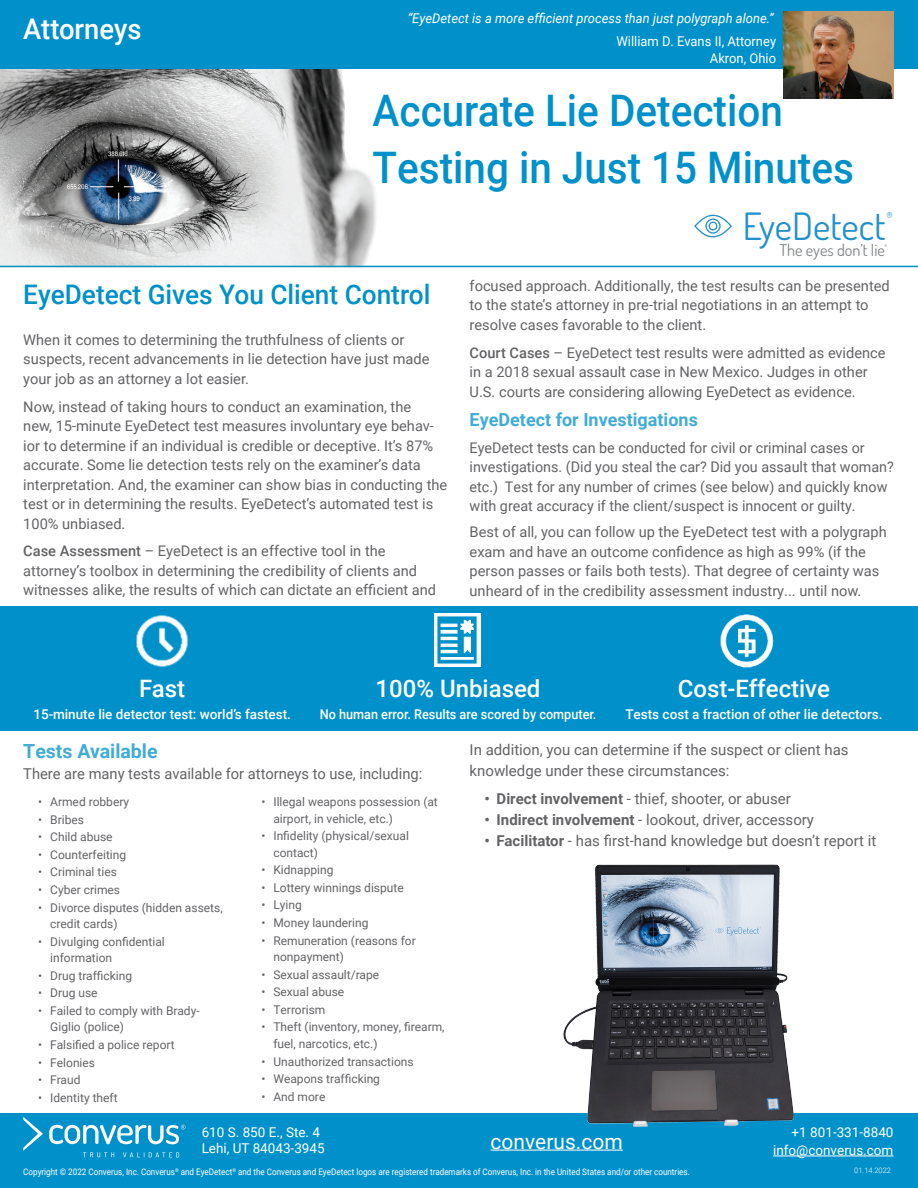
<style>
.page{position:relative;width:918px;height:1188px;background:#fff}
.page>*{position:absolute;margin:0;border:0;box-sizing:border-box;transform-origin:0 0}
.t1{font:500 43.5px/57.3px "Roboto";color:#0091ca;scale:.93 1}
.t2{font:37.65px "Dosis";color:#2291cb}
.t3{font:500 28.5px "Roboto";color:#fff;scale:.96 1}
.t4{font:500 27px "Roboto";color:#0091ca}
.t5{font:500 24px "Roboto";color:#fff}
.t6{font:21px "Roboto";color:#fff}
.t7{font:700 19.5px "Roboto";color:#40acd7}
.t8{font:700 18px "Roboto";color:#40acd7}
.t9{font:16.2px "Dosis";color:#808385}
.t10{font:15px/21px "Roboto";color:#636366}
.t11{font:14.7px/19.5px "Roboto";color:#636366}
.t12{font:500 13.5px "Roboto";color:#fff}
.t13{font:13.5px/16.2px "Roboto";color:#fff}
.t14{font:italic 13.5px "Roboto";color:#fff;scale:.96 1}
.t15{font:500 13.5px "Roboto";color:#fff;scale:.94 1}
.t16{font:13.5px "Roboto";color:#fff;scale:.96 1}
.t17{font:12px/16.5px "Roboto";color:#636366}
.t18{font:9px "Roboto";color:#fff;scale:.9 1}
.t19{font:8.7px "Dosis";color:#2291cb}
.t20{font:300 7.5px "Roboto";color:#fff}
.t21{font:3.9px "Dosis";color:#808385}
.s1{font-weight:500}
.s2{font-weight:700}
</style>
<div class="page">
<svg style="left:694px;top:215px;width:38px;height:23px"></svg>
<img style="left:0;top:68px;width:381px;height:198px">
<div style="left:0;top:0;width:918px;height:68px;background:#0091ca"></div>
<div style="left:0;top:607px;width:918px;height:124px;background:#0091ca"></div>
<img style="left:136px;top:615px;width:53px;height:52px">
<img style="left:721px;top:614px;width:53px;height:53px">
<img style="left:434px;top:613px;width:46px;height:53px">
<img style="left:784px;top:11px;width:109px;height:87px">
<div style="left:0;top:1113px;width:918px;height:75px;background:#0091ca"></div>
<hr style="left:491px;top:1150px;width:132px;height:1px;background:#fff">
<svg style="left:49px;top:1125px;width:136px;height:19px"></svg>
<svg style="left:83px;top:1152px;width:31px;height:5px"></svg>
<svg style="left:123px;top:1152px;width:56px;height:5px"></svg>
<img style="left:23px;top:1117px;width:20px;height:34px">
<hr style="left:773px;top:1156px;width:120px;height:1px;background:#fff">
<hr style="left:0;top:266px;width:918px;height:1px;background:#0091ca">
<img style="left:563px;top:864px;width:231px;height:263px">
<p class="t3" style="left:23px;top:9px;width:125px">Attorneys</p>
<p class="t14" style="left:408px;top:9px;width:383px">“EyeDetect is a more efficient process than just polygraph alone.”</p>
<p class="t16" style="left:616px;top:32px;width:168px">William D. Evans II, Attorney</p>
<p class="t16" style="left:710px;top:48px;width:70px">Akron, Ohio</p>
<p class="t1" style="left:373px;top:80px;width:519px">Accurate Lie Detection<br>Testing in Just 15 Minutes</p>
<p class="t2" style="left:743px;top:200px;width:144px">EyeDetect</p>
<p class="t19" style="left:887px;top:209px;width:8px">®</p>
<p class="t21" style="left:884px;top:243px;width:4px">®</p>
<p class="t9" style="left:779px;top:239px;width:107px">The eyes don’t lie</p>
<p class="t4" style="left:23px;top:275px;width:409px">EyeDetect Gives You Client Control</p>
<p class="t11" style="left:23px;top:329px;width:408px">When it comes to determining the truthfulness of clients or suspects, recent advancements in lie detection have just made your job as an attorney a lot easier.</p>
<p class="t11" style="left:23px;top:396px;width:426px">Now, instead of taking hours to conduct an examination, the<br>new, 15-minute EyeDetect test measures involuntary eye behav&shy;ior to determine if an individual is credible or deceptive. It’s 87% accurate. Some lie detection tests rely on the examiner’s data interpretation. And, the examiner can show bias in conducting the test or in determining the results. EyeDetect’s automated test is 100% unbiased.</p>
<p class="t11" style="left:23px;top:541px;width:414px"><span class="s1">Case Assessment</span> – EyeDetect is an effective tool in the attorney’s toolbox in determining the credibility of clients and witnesses alike, the results of which can dictate an efficient and</p>
<p class="t11" style="left:470px;top:275px;width:422px">focused approach. Additionally, the test results can be presented to the state’s attorney in pre-trial negotiations in an attempt to resolve cases favorable to the client.</p>
<p class="t11" style="left:470px;top:342px;width:418px"><span class="s1">Court Cases</span> – EyeDetect test results were admitted as evidence in a 2018 sexual assault case in New Mexico. Judges in other<br>U.S. courts are considering allowing EyeDetect as evidence.</p>
<p class="t8" style="left:470px;top:407px;width:230px">EyeDetect for Investigations</p>
<p class="t11" style="left:470px;top:437px;width:426px">EyeDetect tests can be conducted for civil or criminal cases or investigations. (Did you steal the car? Did you assault that woman? etc.) Test for any number of crimes (see below) and quickly know with great accuracy if the client/suspect is innocent or guilty.</p>
<p class="t11" style="left:470px;top:522px;width:419px">Best of all, you can follow up the EyeDetect test with a polygraph exam and have an outcome confidence as high as 99% (if the person passes or fails both tests). That degree of certainty was unheard of in the credibility assessment industry... until now.</p>
<p class="t5" style="left:139px;top:671px;width:48px">Fast</p>
<p class="t12" style="left:33px;top:705px;width:259px">15-minute lie detector test: world’s fastest.</p>
<p class="t5" style="left:376px;top:671px;width:166px">100% Unbiased</p>
<p class="t15" style="left:320px;top:705px;width:296px">No human error. Results are scored by computer.</p>
<p class="t5" style="left:678px;top:671px;width:154px">Cost-Effective</p>
<p class="t12" style="left:625px;top:705px;width:259px">Tests cost a fraction of other lie detectors.</p>
<p class="t7" style="left:23px;top:738px;width:136px">Tests Available</p>
<p class="t10" style="left:23px;top:763px;width:401px">There are many tests available for attorneys to use, including:</p>
<p class="t17" style="left:38px;top:793px;width:92px">• Armed robbery</p>
<p class="t17" style="left:38px;top:811px;width:47px">• Bribes</p>
<p class="t17" style="left:38px;top:828px;width:76px">• Child abuse</p>
<p class="t17" style="left:38px;top:846px;width:89px">• Counterfeiting</p>
<p class="t17" style="left:38px;top:864px;width:80px">• Criminal ties</p>
<p class="t17" style="left:38px;top:881px;width:83px">• Cyber crimes</p>
<p class="t17" style="left:50px;top:899px;width:174px;text-indent:-12px">• Divorce disputes (hidden assets, credit cards)</p>
<p class="t17" style="left:50px;top:933px;width:116px;text-indent:-12px">• Divulging confidential information</p>
<p class="t17" style="left:38px;top:967px;width:95px">• Drug trafficking</p>
<p class="t17" style="left:38px;top:984px;width:61px">• Drug use</p>
<p class="t17" style="left:50px;top:1002px;width:151px;text-indent:-12px">• Failed to comply with Brady-<br>Giglio (police)</p>
<p class="t17" style="left:38px;top:1036px;width:138px">• Falsified a police report</p>
<p class="t17" style="left:38px;top:1054px;width:58px">• Felonies</p>
<p class="t17" style="left:38px;top:1071px;width:44px">• Fraud</p>
<p class="t17" style="left:38px;top:1089px;width:81px">• Identity theft</p>
<p class="t17" style="left:273px;top:793px;width:166px;text-indent:-12px">• Illegal weapons possession (at airport, in vehicle, etc.)</p>
<p class="t17" style="left:273px;top:827px;width:137px;text-indent:-12px">• Infidelity (physical/sexual contact)</p>
<p class="t17" style="left:261px;top:861px;width:74px">• Kidnapping</p>
<p class="t17" style="left:261px;top:879px;width:144px">• Lottery winnings dispute</p>
<p class="t17" style="left:261px;top:897px;width:42px">• Lying</p>
<p class="t17" style="left:261px;top:914px;width:109px">• Money laundering</p>
<p class="t17" style="left:273px;top:932px;width:144px;text-indent:-12px">• Remuneration (reasons for nonpayment)</p>
<p class="t17" style="left:261px;top:966px;width:119px">• Sexual assault/rape</p>
<p class="t17" style="left:261px;top:983px;width:84px">• Sexual abuse</p>
<p class="t17" style="left:261px;top:1001px;width:66px">• Terrorism</p>
<p class="t17" style="left:273px;top:1019px;width:173px;text-indent:-12px">• Theft (inventory, money, firearm, fuel, narcotics, etc.)</p>
<p class="t17" style="left:261px;top:1053px;width:154px">• Unauthorized transactions</p>
<p class="t17" style="left:261px;top:1070px;width:120px">• Weapons trafficking</p>
<p class="t17" style="left:261px;top:1088px;width:65px">• And more</p>
<p class="t10" style="left:470px;top:739px;width:381px">In addition, you can determine if the suspect or client has knowledge under these circumstances:</p>
<p class="t10" style="left:485px;top:787px;width:308px"><span class="s2">• Direct involvement</span> - thief, shooter, or abuser</p>
<p class="t10" style="left:485px;top:808px;width:331px"><span class="s2">• Indirect involvement</span> - lookout, driver, accessory</p>
<p class="t10" style="left:485px;top:829px;width:393px"><span class="s2">• Facilitator</span> - has first-hand knowledge but doesn’t report it</p>
<p class="t13" style="left:202px;top:1123px;width:125px">610 S. 850 E., Ste. 4<br>Lehi, UT 84043-3945</p>
<p class="t13" style="left:792px;top:1123px;width:103px">+1 801-331-8840</p>
<p class="t6" style="left:491px;top:1126px;width:134px">converus.com</p>
<p class="t13" style="left:773px;top:1142px;width:122px">info@converus.com</p>
<p class="t18" style="left:23px;top:1165px;width:742px">Copyright © 2022 Converus, Inc. Converus<sup>®</sup> and EyeDetect<sup>®</sup> and the Converus and EyeDetect logos are registered trademarks of Converus, Inc. in the United States and/or other countries.</p>
<p class="t20" style="left:854px;top:1165px;width:38px">01.14.2022</p>
</div>
